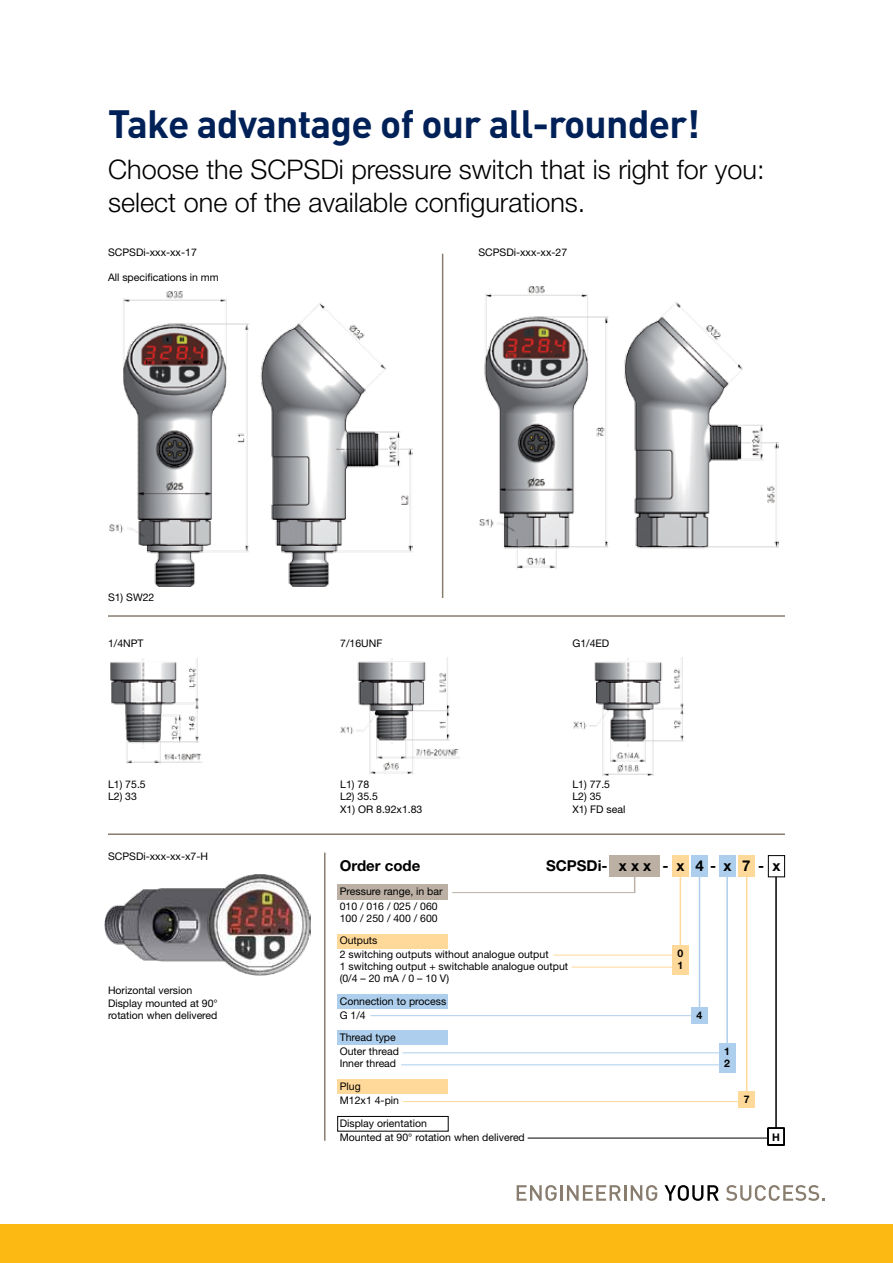
<style>
.page{position:relative;width:893px;height:1263px;background:#fff}
.page>*{position:absolute;margin:0;border:0;box-sizing:border-box;transform-origin:0 0}
.t1{font:700 39px "DINOT";letter-spacing:-.02em;color:#002157}
.t2{font:300 27px/32.4px "Helvetica Neue LT Std";color:#000}
.t3{font:700 15px "Helvetica Neue LT Std";color:#000}
.t4{font:10.5px/12.6px "Helvetica Neue LT Std";color:#000}
.t5{font:700 10.5px/12px "Helvetica Neue LT Std";color:#000}
</style>
<div class="page">
<svg style="left:517px;top:1185px;width:40px;height:16px"></svg>
<hr style="left:560px;top:1185px;width:3px;height:16px;background:#887d6e">
<svg style="left:567px;top:1185px;width:90px;height:16px"></svg>
<svg style="left:664px;top:1185px;width:55px;height:16px"></svg>
<svg style="left:726px;top:1185px;width:99px;height:16px"></svg>
<div style="left:0;top:1225px;width:893px;height:38px;background:#fdb913"></div>
<hr style="left:108px;top:615px;width:677px;height:2px;background:#887d6e">
<hr style="left:108px;top:833px;width:677px;height:2px;background:#887d6e">
<hr style="left:442px;top:254px;width:1px;height:344px;background:#887d6e">
<hr style="left:324px;top:853px;width:2px;height:288px;background:#887d6e">
<img style="left:109px;top:291px;width:303px;height:295px">
<img style="left:479px;top:286px;width:300px;height:283px">
<img style="left:105px;top:874px;width:206px;height:102px">
<img style="left:110px;top:658px;width:92px;height:106px">
<img style="left:340px;top:657px;width:119px;height:117px">
<img style="left:573px;top:657px;width:111px;height:119px">
<div style="left:338px;top:884px;width:110px;height:16px;background:#bbb0a3"></div>
<div style="left:338px;top:934px;width:110px;height:14px;background:#ffd999"></div>
<div style="left:338px;top:994px;width:110px;height:14px;background:#adceec"></div>
<div style="left:338px;top:1030px;width:110px;height:15px;background:#adceec"></div>
<div style="left:338px;top:1079px;width:110px;height:15px;background:#ffd999"></div>
<div style="left:337px;top:1116px;width:112px;height:15px;border:1px solid #000"></div>
<div style="left:610px;top:855px;width:50px;height:22px;background:#bbb0a3"></div>
<div style="left:672px;top:855px;width:17px;height:22px;background:#ffd999"></div>
<div style="left:692px;top:855px;width:16px;height:22px;background:#adceec"></div>
<div style="left:719px;top:855px;width:17px;height:22px;background:#adceec"></div>
<div style="left:739px;top:855px;width:16px;height:22px;background:#ffd999"></div>
<div style="left:768px;top:855px;width:17px;height:22px;border:1px solid #000"></div>
<hr style="left:571px;top:967px;width:109px;height:1px;background:#ffd999">
<hr style="left:553px;top:955px;width:127px;height:1px;background:#ffd999">
<hr style="left:370px;top:1015px;width:329px;height:1px;background:#adceec">
<hr style="left:403px;top:1052px;width:324px;height:1px;background:#adceec">
<hr style="left:401px;top:1064px;width:326px;height:1px;background:#adceec">
<hr style="left:403px;top:1101px;width:344px;height:1px;background:#ffd999">
<hr style="left:528px;top:1138px;width:248px;height:1px;background:#000">
<hr style="left:452px;top:892px;width:183px;height:1px;background:#bbb0a3">
<svg style="left:634px;top:877px;width:1px;height:15px"></svg>
<hr style="left:680px;top:877px;width:1px;height:69px;background:#ffd999">
<hr style="left:699px;top:877px;width:1px;height:138px;background:#adceec">
<hr style="left:726px;top:877px;width:2px;height:187px;background:#adceec">
<hr style="left:746px;top:877px;width:1px;height:215px;background:#ffd999">
<div style="left:672px;top:945px;width:16px;height:30px;background:#ffd999"></div>
<div style="left:691px;top:1007px;width:17px;height:16px;background:#adceec"></div>
<div style="left:719px;top:1043px;width:16px;height:30px;background:#adceec"></div>
<div style="left:739px;top:1091px;width:16px;height:17px;background:#ffd999"></div>
<hr style="left:775px;top:877px;width:2px;height:252px;background:#000">
<svg style="left:767px;top:1127px;width:18px;height:18px"></svg>
<h1 class="t1" style="left:108px;top:97px;width:593px">Take advantage of our all-rounder!</h1>
<h2 class="t2" style="left:108px;top:153px;width:658px">Choose the SCPSDi pressure switch that is right for you: select one of the available configurations.</h2>
<p class="t4" style="left:108px;top:246px;width:90px">SCPSDi-xxx-xx-17</p>
<p class="t4" style="left:108px;top:271px;width:112px">All specifications in mm</p>
<p class="t4" style="left:478px;top:246px;width:90px">SCPSDi-xxx-xx-27</p>
<p class="t4" style="left:108px;top:590px;width:48px">S1) SW22</p>
<p class="t4" style="left:108px;top:637px;width:37px">1/4NPT</p>
<p class="t4" style="left:340px;top:637px;width:44px">7/16UNF</p>
<p class="t4" style="left:572px;top:637px;width:38px">G1/4ED</p>
<p class="t4" style="left:108px;top:778px;width:39px">L1) 75.5<br>L2) 33</p>
<p class="t4" style="left:340px;top:778px;width:84px">L1) 78<br>L2) 35.5<br>X1) OR 8.92x1.83</p>
<p class="t4" style="left:572px;top:778px;width:55px">L1) 77.5<br>L2) 35<br>X1) FD seal</p>
<p class="t4" style="left:108px;top:850px;width:102px">SCPSDi-xxx-xx-x7-H</p>
<p class="t4" style="left:108px;top:984px;width:111px">Horizontal version<br>Display mounted at 90° rotation when delivered</p>
<h3 class="t3" style="left:619px;top:856px;width:34px">x x x</h3>
<h3 class="t3" style="left:677px;top:856px;width:41px">x 4 -</h3>
<h3 class="t3" style="left:723px;top:856px;width:29px">x 7</h3>
<h3 class="t3" style="left:772px;top:856px;width:10px">x</h3>
<h3 class="t3" style="left:340px;top:857px;width:82px">Order code</h3>
<h3 class="t3" style="left:546px;top:857px;width:63px">SCPSDi-</h3>
<h3 class="t3" style="left:662px;top:857px;width:8px">-</h3>
<h3 class="t3" style="left:758px;top:857px;width:8px">-</h3>
<p class="t4" style="left:340px;top:884px;width:104px;line-height:14.1px">Pressure range, in bar<br>010 / 016 / 025 / 060</p>
<p class="t4" style="left:340px;top:906px;width:100px;line-height:22.5px">100 / 250 / 400 / 600<br>Outputs</p>
<p class="t4" style="left:340px;top:948px;width:230px;line-height:12px">2 switching outputs without analogue output<br>1 switching output + switchable analogue output (0/4 – 20 mA / 0 – 10 V)</p>
<p class="t4" style="left:340px;top:994px;width:108px;line-height:14.1px">Connection to process<br>G 1/4</p>
<p class="t4" style="left:340px;top:1030px;width:61px;line-height:14.1px">Thread type<br>Outer thread</p>
<p class="t4" style="left:340px;top:1052px;width:58px;line-height:22.5px">Inner thread<br>Plug</p>
<p class="t4" style="left:340px;top:1089px;width:89px;line-height:22.5px">M12x1 4-pin<br>Display orientation</p>
<p class="t4" style="left:340px;top:1130px;width:187px">Mounted at 90° rotation when delivered</p>
<p class="t5" style="left:677px;top:947px;width:7px">0<br>1</p>
<p class="t5" style="left:697px;top:1009px;width:7px">4</p>
<p class="t5" style="left:724px;top:1045px;width:7px">1<br>2</p>
<p class="t5" style="left:744px;top:1093px;width:7px">7</p>
<p class="t5" style="left:772px;top:1130px;width:9px">H</p>
</div>
